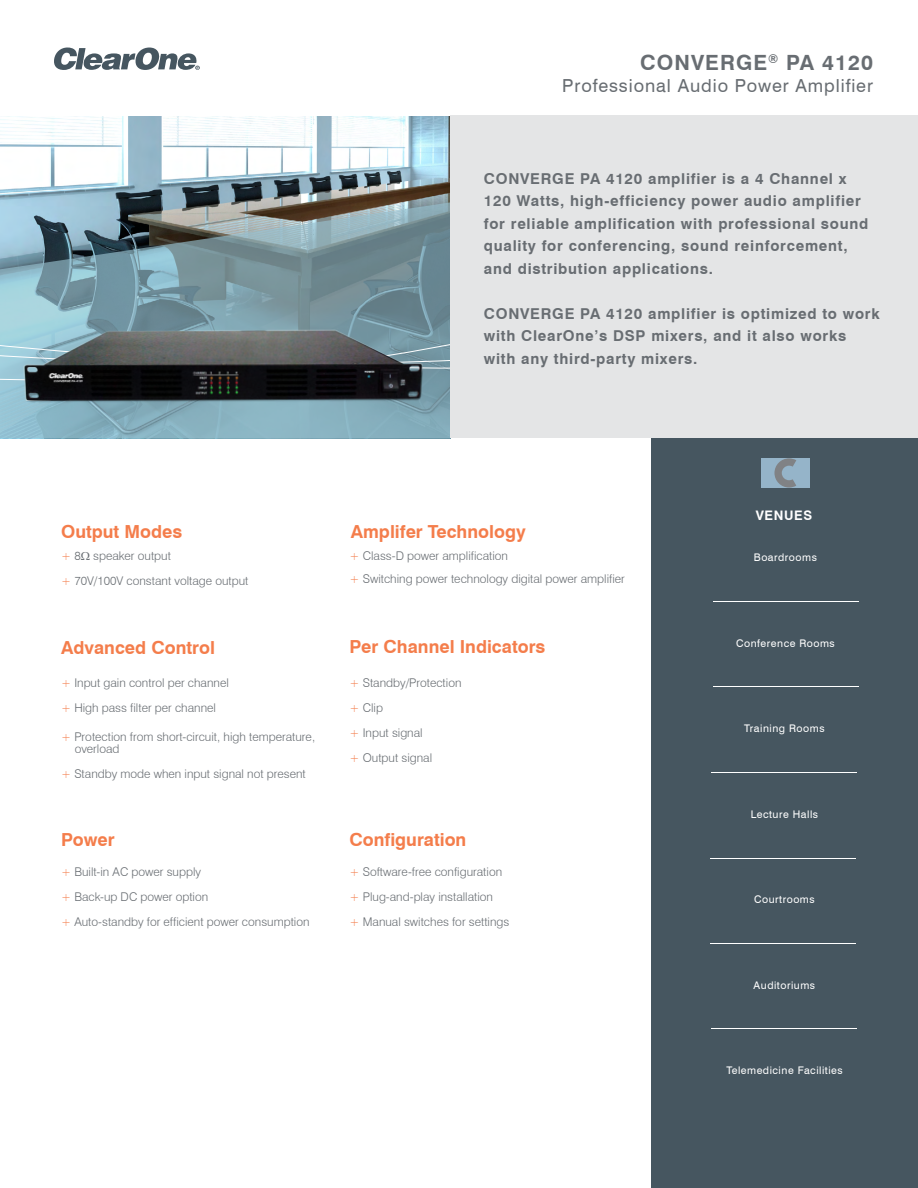
<style>
.page{position:relative;width:918px;height:1188px;background:#fff}
.page>*{position:absolute;margin:0;border:0;box-sizing:border-box;transform-origin:0 0}
.t1{font:700 21px "Swiss 721 BT";letter-spacing:.05em;color:#686d72}
.t2{font:700 18px "Swiss 721 BT";color:#f47d4b}
.t3{font:18px "Swiss 721 BT";letter-spacing:.05em;color:#686d72}
.t4{font:700 15px/22.5px "Swiss 721 BT";letter-spacing:.05em;color:#686d72}
.t5{font:700 13.2px "Swiss 721 BT";color:#fff}
.t6{font:300 12px/24.9px "Swiss 721 BT";color:#686d72}
.t7{font:10.5px "Swiss 721 BT";letter-spacing:.05em;color:#fff}
.s1{color:#f47d4b}
</style>
<div class="page">
<img style="left:0;top:116px;width:450px;height:86px">
<div style="left:651px;top:438px;width:267px;height:750px;background:#465660"></div>
<svg style="left:54px;top:48px;width:146px;height:22px"></svg>
<div style="left:761px;top:458px;width:49px;height:30px;background:#95b4c9"></div>
<svg style="left:774px;top:458px;width:22px;height:30px"></svg>
<hr style="left:713px;top:601px;width:145px;height:1px;background:#fff">
<hr style="left:713px;top:686px;width:145px;height:1px;background:#fff">
<hr style="left:711px;top:772px;width:146px;height:1px;background:#fff">
<hr style="left:710px;top:858px;width:146px;height:1px;background:#fff">
<hr style="left:710px;top:943px;width:146px;height:1px;background:#fff">
<hr style="left:711px;top:1029px;width:146px;height:1px;background:#fff">
<svg style="left:0;top:202px;width:450px;height:236px;background:#7b98a1"></svg>
<svg style="left:0;top:339px;width:450px;height:48px"></svg>
<div style="left:450px;top:116px;width:468px;height:322px;background:#e4e5e6"></div>
<img style="left:11px;top:311px;width:429px;height:107px">
<h1 class="t1" style="left:640px;top:50px;width:234px">CONVERGE<sup>®</sup> PA 4120</h1>
<h2 class="t3" style="left:562px;top:74px;width:312px">Professional Audio Power Amplifier</h2>
<p class="t4" style="left:484px;top:167px;width:386px">CONVERGE PA 4120 amplifier is a 4 Channel x 120 Watts, high-efficiency power audio amplifier for reliable amplification with professional sound quality for conferencing, sound reinforcement, and distribution applications.</p>
<p class="t4" style="left:484px;top:302px;width:397px">CONVERGE PA 4120 amplifier is optimized to work with ClearOne’s DSP mixers, and it also works with any third-party mixers.</p>
<h2 class="t2" style="left:61px;top:521px;width:123px">Output Modes</h2>
<p class="t6" style="left:61px;top:543px;width:189px"><span class="s1">+</span> 8 speaker output<br><span class="s1">+</span> 70V/100V constant voltage output</p>
<h2 class="t2" style="left:61px;top:637px;width:155px">Advanced Control</h2>
<p class="t6" style="left:61px;top:670px;width:169px"><span class="s1">+</span> Input gain control per channel <span class="s1">+</span> High pass filter per channel</p>
<p class="t6" style="left:75px;top:731px;width:242px;line-height:12px;text-indent:-14px"><span class="s1">+</span> Protection from short-circuit, high temperature, overload</p>
<p class="t6" style="left:61px;top:761px;width:246px"><span class="s1">+</span> Standby mode when input signal not present</p>
<h2 class="t2" style="left:351px;top:521px;width:176px">Amplifer Technology</h2>
<p class="t6" style="left:350px;top:544px;width:277px;line-height:23.2px"><span class="s1">+</span> Class-D power amplification<br><span class="s1">+</span> Switching power technology digital power amplifier</p>
<h2 class="t2" style="left:350px;top:636px;width:197px">Per Channel Indicators</h2>
<p class="t6" style="left:350px;top:670px;width:113px"><span class="s1">+</span> Standby/Protection <span class="s1">+</span> Clip<br><span class="s1">+</span> Input signal<br><span class="s1">+</span> Output signal</p>
<p class="t5" style="left:756px;top:508px;width:10px">ven</p>
<p class="t5" style="left:784px;top:508px;width:30px">ues</p>
<p class="t7" style="left:754px;top:551px;width:65px">Boardrooms</p>
<p class="t7" style="left:736px;top:637px;width:100px">Conference Rooms</p>
<p class="t7" style="left:744px;top:722px;width:82px">Training Rooms</p>
<p class="t7" style="left:751px;top:808px;width:69px">Lecture Halls</p>
<h2 class="t2" style="left:61px;top:829px;width:55px">Power</h2>
<h2 class="t2" style="left:350px;top:829px;width:118px">Configuration</h2>
<p class="t6" style="left:61px;top:860px;width:250px"><span class="s1">+</span> Built-in AC power supply<br><span class="s1">+</span> Back-up DC power option<br><span class="s1">+</span> Auto-standby for efficient power consumption</p>
<p class="t6" style="left:350px;top:859px;width:161px"><span class="s1">+</span> Software-free configuration <span class="s1">+</span> Plug-and-play installation<br><span class="s1">+</span> Manual switches for settings</p>
<p class="t7" style="left:754px;top:893px;width:62px">Courtrooms</p>
<p class="t7" style="left:754px;top:979px;width:63px">Auditoriums</p>
<p class="t7" style="left:726px;top:1064px;width:118px">Telemedicine Facilities</p>
</div>
